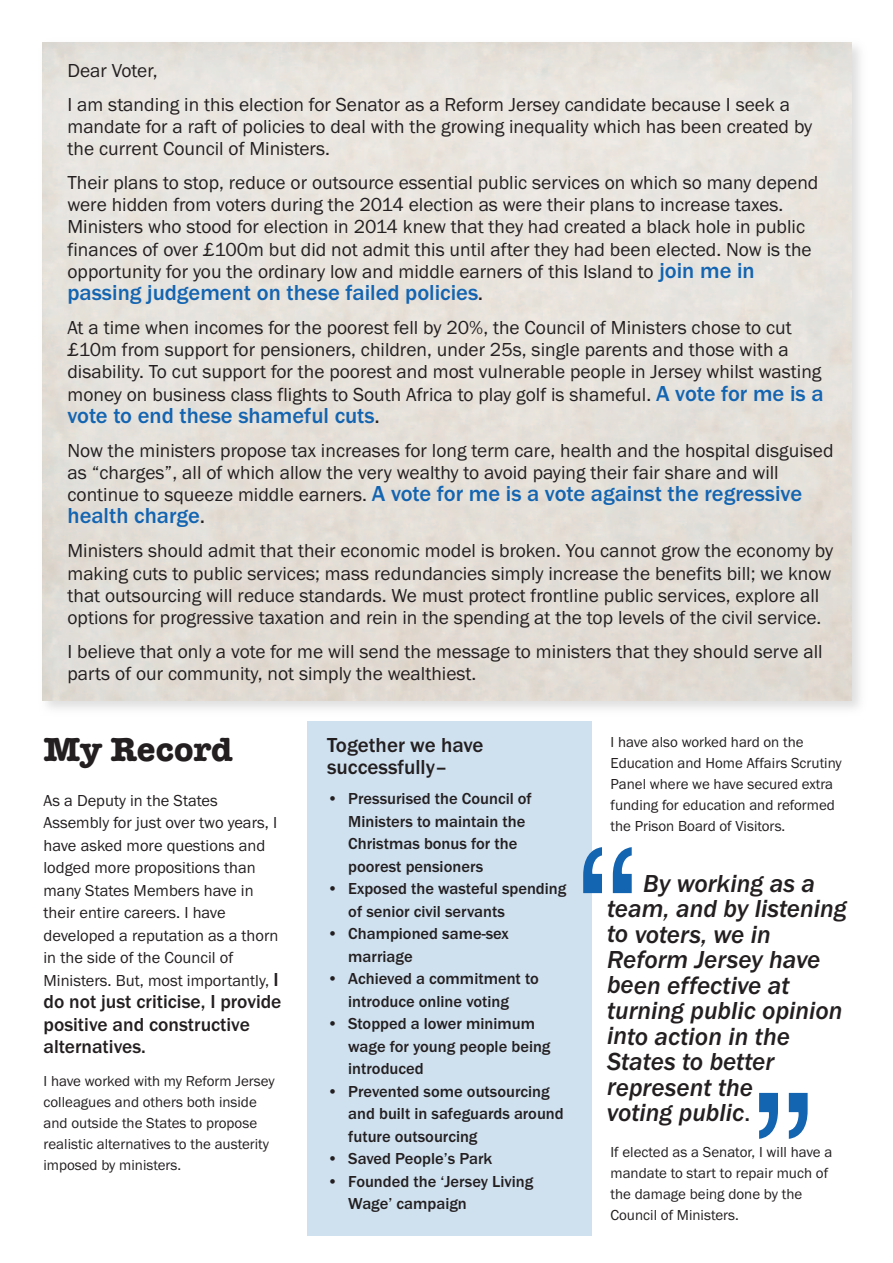
<style>
.page{position:relative;width:893px;height:1263px;background:#fff}
.page>*{position:absolute;margin:0;border:0;box-sizing:border-box;transform-origin:0 0}
.t1{font:180.6px "Helvetica";color:#1364b1}
.t2{font:700 34.5px "American Typewriter";color:#231f20}
.t3{font:italic 500 25.5px/25.5px "Franklin Gothic";color:#231f20}
.t4{font:500 22.5px/22.2px "Franklin Gothic";color:#1364b1}
.t5{font:500 21px/22.5px "Franklin Gothic";color:#231f20}
.t6{font:19.5px/22.2px "Franklin Gothic";color:#231f20}
.t7{font:500 19.5px/22.5px "Franklin Gothic";color:#231f20}
.t8{font:500 16.5px/22.5px "Franklin Gothic";color:#231f20}
.t9{font:16.5px/22.5px "Franklin Gothic";color:#231f20}
.t10{font:15px/21px "Franklin Gothic";color:#231f20}
.s1{font-weight:500;font-size:22.5px;color:#1364b1}
.s2{font-size:19.5px;color:#231f20}
.s3{font-weight:400;font-size:19.5px;color:#231f20}
.s4{font-weight:500;font-size:19.5px}
.s5{font-weight:400;font-style:normal}
</style>
<div class="page">
<div style="left:307px;top:721px;width:285px;height:515px;background:#cfe0ef"></div>
<img style="left:42px;top:42px;width:818px;height:667px">
<img style="left:43px;top:42px;width:808px;height:658px">
<p class="t6" style="left:67px;top:53px;width:724px;line-height:34.2px">Dear Voter,<br>I am standing in this election for Senator as a Reform Jersey candidate because I seek a</p>
<p class="t6" style="left:67px;top:115px;width:746px">mandate for a raft of policies to deal with the growing inequality which has been created by the current Council of Ministers.</p>
<p class="t6" style="left:67px;top:171px;width:752px">Their plans to stop, reduce or outsource essential public services on which so many depend were hidden from voters during the 2014 election as were their plans to increase taxes.<br>Ministers who stood for election in 2014 knew that they had created a black hole in public finances of over £100m but did not admit this until after they had been elected. Now is the opportunity for you the ordinary low and middle earners of this Island to <span class="s1">join me in</span></p>
<p class="t4" style="left:67px;top:281px;width:417px">passing judgement on these failed policies<span class="s2">.</span></p>
<p class="t6" style="left:67px;top:316px;width:758px">At a time when incomes for the poorest fell by 20%, the Council of Ministers chose to cut £10m from support for pensioners, children, under 25s, single parents and those with a disability. To cut support for the poorest and most vulnerable people in Jersey whilst wasting money on business class flights to South Africa to play golf is shameful. <span class="s1">A vote for me is a</span></p>
<p class="t4" style="left:67px;top:404px;width:313px">vote to end these shameful cuts<span class="s2">.</span></p>
<p class="t6" style="left:67px;top:439px;width:768px">Now the ministers propose tax increases for long term care, health and the hospital disguised as “charges”, all of which allow the very wealthy to avoid paying their fair share and will</p>
<p class="t4" style="left:67px;top:482px;width:736px"><span class="s3">continue to squeeze middle earners.</span> A vote for me is a vote against the regressive health charge<span class="s2">.</span></p>
<p class="t6" style="left:67px;top:540px;width:767px">Ministers should admit that their economic model is broken. You cannot grow the economy by making cuts to public services; mass redundancies simply increase the benefits bill; we know that outsourcing will reduce standards. We must protect frontline public services, explore all options for progressive taxation and rein in the spending at the top levels of the civil service.</p>
<p class="t6" style="left:67px;top:640px;width:757px">I believe that only a vote for me will send the message to ministers that they should serve all parts of our community, not simply the wealthiest.</p>
<h2 class="t2" style="left:44px;top:719px;width:191px">My Record</h2>
<p class="t9" style="left:44px;top:789px;width:237px">As a Deputy in the States<br>Assembly for just over two years, I have asked more questions and lodged more propositions than many States Members have in their entire careers. I have developed a reputation as a thorn in the side of the Council of<br>Ministers. But, most importantly, <span class="s4">I</span></p>
<p class="t7" style="left:44px;top:990px;width:239px">do not just criticise, I provide positive and constructive alternatives.</p>
<p class="t10" style="left:44px;top:1070px;width:233px">I have worked with my Reform Jersey colleagues and others both inside and outside the States to propose realistic alternatives to the austerity imposed by ministers.</p>
<p class="t5" style="left:327px;top:733px;width:158px">Together we have successfully–</p>
<p class="t8" style="left:348px;top:787px;width:185px;text-indent:-21px">• Pressurised the Council of<br>Ministers to maintain the<br>Christmas bonus for the poorest pensioners</p>
<p class="t8" style="left:348px;top:877px;width:220px;text-indent:-21px">• Exposed the wasteful spending of senior civil servants</p>
<p class="t8" style="left:348px;top:922px;width:162px;text-indent:-21px">• Championed same-sex marriage</p>
<p class="t8" style="left:327px;top:967px;width:213px;text-align:center">• Achieved a commitment to introduce online voting</p>
<p class="t8" style="left:348px;top:1012px;width:204px;text-indent:-21px">• Stopped a lower minimum wage for young people being introduced</p>
<p class="t8" style="left:348px;top:1080px;width:217px;text-indent:-21px">• Prevented some outsourcing and built in safeguards around future outsourcing</p>
<p class="t8" style="left:327px;top:1147px;width:167px">• Saved People’s Park</p>
<p class="t8" style="left:348px;top:1170px;width:187px;text-indent:-21px">• Founded the ‘Jersey Living<br>Wage’ campaign</p>
<p class="t10" style="left:610px;top:732px;width:233px">I have also worked hard on the<br>Education and Home Affairs Scrutiny<br>Panel where we have secured extra funding for education and reformed the Prison Board of Visitors.</p>
<h1 class="t1" style="left:576px;top:810px;width:62px">“</h1>
<h3 class="t3" style="left:607px;top:870px;width:241px;text-indent:36px">By working as a team, and by listening to voters, we in<br>Reform Jersey have been effective at turning public opinion into action in the<br>States to better represent the<br>voting public<span class="s5">.</span></h3>
<h1 class="t1" style="left:814px;top:1176px;width:62px;rotate:-180deg">“</h1>
<p class="t10" style="left:610px;top:1141px;width:223px">If elected as a Senator, I will have a mandate to start to repair much of the damage being done by the<br>Council of Ministers.</p>
</div>
